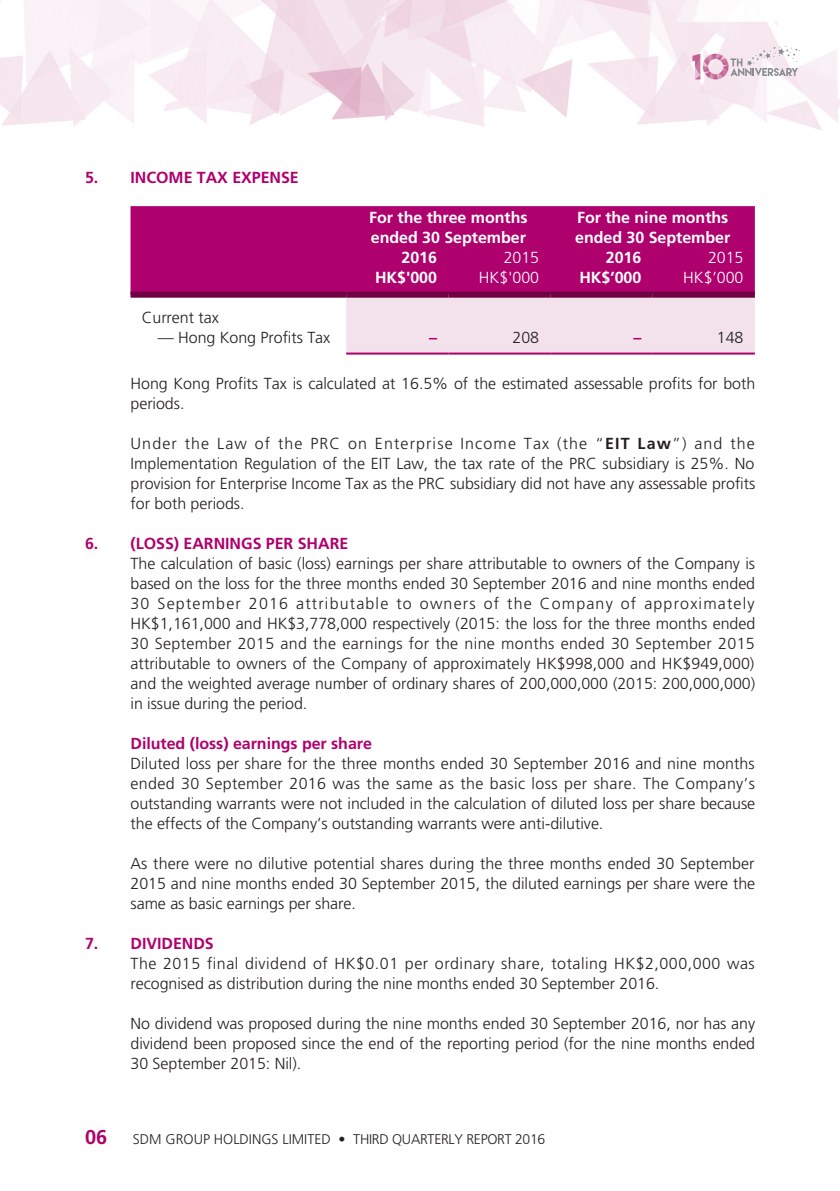
<style>
.page{position:relative;width:840px;height:1191px;background:#fff}
.page>*{position:absolute;margin:0;border:0;box-sizing:border-box;transform-origin:0 0}
.t1{font:700 20px "Frutiger LT Std";color:#af016e}
._06_Notes{font:300 16px/20px "Frutiger LT Std";letter-spacing:-.005em;color:#231f20;text-align:justify}
._50_Table_txt{font:700 16px/20px "Frutiger LT Std";letter-spacing:-.005em;color:#fff}
._07_NH1{font:700 16px "Frutiger LT Std";letter-spacing:-.005em;color:#af016e}
._51_N_Table_txt{font:300 16px "Frutiger LT Std";letter-spacing:-.005em;color:#231f20}
._08_NH2{font:700 16px "Frutiger LT Std";letter-spacing:-.005em;color:#af016e}
._51_N_Table_txt-2{font:700 16px "Frutiger LT Std";letter-spacing:-.005em;color:#fff}
._51_N_Table_txt-3{font:300 16px "Frutiger LT Std";letter-spacing:-.005em;color:#fff}
._51_N_Table_txt-4{font:700 16px "Frutiger LT Std";color:#af016e}
.t2{font:300 14px "Frutiger LT Std";letter-spacing:-.02em;color:#231f20}
.s1{font-weight:700}
</style>
<div class="page">
<img style="left:0;top:0;width:839px;height:355px">
<svg style="left:730px;top:46px;width:69px;height:30px"></svg>
<div style="left:130px;top:206px;width:624px;height:86px;background:#af016e"></div>
<div style="left:346px;top:298px;width:408px;height:54px;background:#f3e2eb"></div>
<div style="left:130px;top:292px;width:216px;height:6px;background:#6f0042"></div>
<div style="left:346px;top:292px;width:102px;height:6px;background:#6f0042"></div>
<div style="left:448px;top:292px;width:102px;height:6px;background:#6f0042"></div>
<div style="left:550px;top:292px;width:102px;height:6px;background:#6f0042"></div>
<div style="left:652px;top:292px;width:102px;height:6px;background:#6f0042"></div>
<hr style="left:346px;top:352px;width:102px;height:2px;background:#af016e">
<hr style="left:448px;top:352px;width:102px;height:2px;background:#af016e">
<hr style="left:550px;top:352px;width:102px;height:2px;background:#af016e">
<hr style="left:652px;top:352px;width:102px;height:2px;background:#af016e">
<p class="_07_NH1" style="left:85px;top:168px;width:215px">5. INCOME TAX EXPENSE</p>
<p class="_50_Table_txt" style="left:369px;top:208px;width:160px">For the three months ended 30 September</p>
<p class="_50_Table_txt" style="left:576px;top:208px;width:153px">For the nine months</p>
<p class="_50_Table_txt" style="left:575px;top:228px;width:156px">ended 30 September</p>
<p class="_51_N_Table_txt-2" style="left:401px;top:248px;width:37px">2016</p>
<p class="_51_N_Table_txt-3" style="left:503px;top:249px;width:37px">2015</p>
<p class="_51_N_Table_txt-2" style="left:605px;top:248px;width:37px">2016</p>
<p class="_51_N_Table_txt-3" style="left:707px;top:249px;width:37px">2015</p>
<p class="_51_N_Table_txt-2" style="left:375px;top:268px;width:63px">HK$'000</p>
<p class="_51_N_Table_txt-3" style="left:478px;top:269px;width:62px">HK$'000</p>
<p class="_51_N_Table_txt-2" style="left:579px;top:268px;width:63px">HK$’000</p>
<p class="_51_N_Table_txt-3" style="left:682px;top:269px;width:62px">HK$’000</p>
<p class="_51_N_Table_txt" style="left:142px;top:309px;width:78px">Current tax</p>
<p class="_51_N_Table_txt" style="left:158px;top:329px;width:174px">— Hong Kong Profits Tax</p>
<p class="_51_N_Table_txt-4" style="left:429px;top:328px;width:9px">–</p>
<p class="_51_N_Table_txt" style="left:512px;top:329px;width:28px">208</p>
<p class="_51_N_Table_txt-4" style="left:633px;top:328px;width:9px">–</p>
<p class="_51_N_Table_txt" style="left:716px;top:329px;width:28px">148</p>
<p class="_06_Notes" style="left:130px;top:374px;width:626px">Hong Kong Profits Tax is calculated at 16.5% of the estimated assessable profits for both periods.</p>
<p class="_06_Notes" style="left:130px;top:434px;width:626px">Under the Law of the PRC on Enterprise Income Tax (the “<span class="s1">EIT Law</span>”) and the Implementation Regulation of the EIT Law, the tax rate of the PRC subsidiary is 25%. No provision for Enterprise Income Tax as the PRC subsidiary did not have any assessable profits for both periods.</p>
<p class="_07_NH1" style="left:85px;top:534px;width:264px">6. (LOSS) EARNINGS PER SHARE</p>
<p class="_06_Notes" style="left:130px;top:554px;width:626px">The calculation of basic (loss) earnings per share attributable to owners of the Company is based on the loss for the three months ended 30 September 2016 and nine months ended 30 September 2016 attributable to owners of the Company of approximately HK$1,161,000 and HK$3,778,000 respectively (2015: the loss for the three months ended 30 September 2015 and the earnings for the nine months ended 30 September 2015 attributable to owners of the Company of approximately HK$998,000 and HK$949,000) and the weighted average number of ordinary shares of 200,000,000 (2015: 200,000,000) in issue during the period.</p>
<p class="_08_NH2" style="left:130px;top:734px;width:243px">Diluted (loss) earnings per share</p>
<p class="_06_Notes" style="left:130px;top:754px;width:626px">Diluted loss per share for the three months ended 30 September 2016 and nine months ended 30 September 2016 was the same as the basic loss per share. The Company’s outstanding warrants were not included in the calculation of diluted loss per share because the effects of the Company’s outstanding warrants were anti-dilutive.</p>
<p class="_06_Notes" style="left:130px;top:854px;width:626px">As there were no dilutive potential shares during the three months ended 30 September 2015 and nine months ended 30 September 2015, the diluted earnings per share were the same as basic earnings per share.</p>
<p class="_07_NH1" style="left:85px;top:934px;width:130px">7. DIVIDENDS</p>
<p class="_06_Notes" style="left:130px;top:954px;width:625px">The 2015 final dividend of HK$0.01 per ordinary share, totaling HK$2,000,000 was recognised as distribution during the nine months ended 30 September 2016.</p>
<p class="_06_Notes" style="left:130px;top:1014px;width:625px">No dividend was proposed during the nine months ended 30 September 2016, nor has any dividend been proposed since the end of the reporting period (for the nine months ended 30 September 2015: Nil).</p>
<p class="t1" style="left:85px;top:1125px;width:24px">06</p>
<p class="t2" style="left:133px;top:1131px;width:414px">SDM GROUP HOLDINGS LIMITED • THIRD QUARTERLY REPORT 2016</p>
</div>
